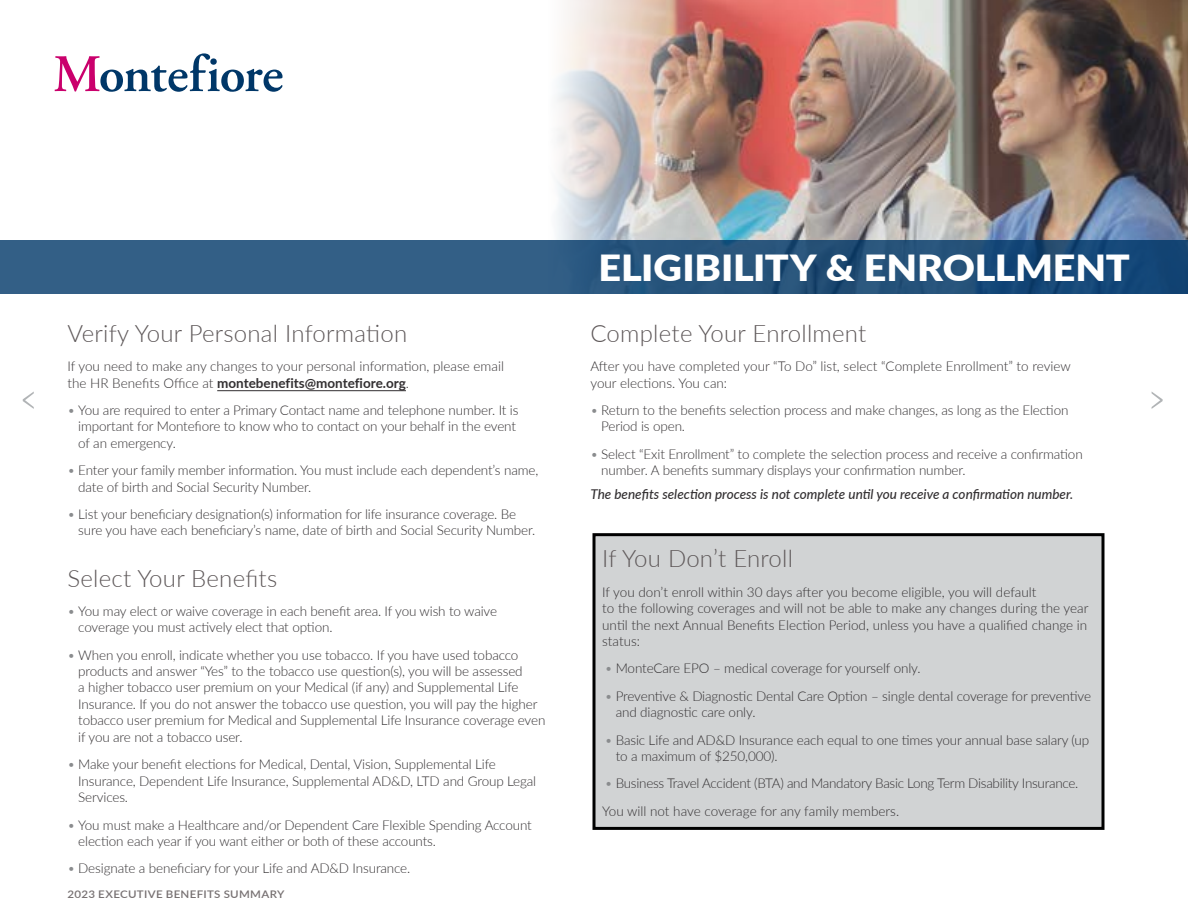
<style>
.page{position:relative;width:1188px;height:918px;background:#fff}
.page>*{position:absolute;margin:0;border:0;box-sizing:border-box;transform-origin:0 0}
.t1{font:900 36px "Lato";letter-spacing:-.005em;color:#fff;scale:1.1 1}
.t2{font:300 24px "Lato";letter-spacing:.01em;color:#5e5859}
.t3{font:300 13.5px/16.5px "Lato";letter-spacing:-.01em;color:#322f31}
.t4{font:italic 500 13.5px "Lato";color:#322f31}
.t5{font:600 10.5px "Lato";letter-spacing:.025em;color:#777172;scale:1.1 1}
.s1{font-weight:700}
.s2{color:#8a8c8e}
</style>
<div class="page">
<svg style="left:23px;top:392px;width:11px;height:17px"></svg>
<svg style="left:1152px;top:392px;width:11px;height:17px"></svg>
<img style="left:921px;top:0;width:267px;height:240px">
<svg style="left:842px;top:0;width:79px;height:240px;background:#a3908c"></svg>
<img style="left:556px;top:0;width:286px;height:240px">
<svg style="left:54px;top:53px;width:229px;height:39px"></svg>
<div style="left:0;top:240px;width:1188px;height:54px;background:linear-gradient(to right,#3b658a,#174774)"></div>
<hr style="left:217px;top:390px;width:189px;height:1px;background:#322f31">
<div style="left:594px;top:535px;width:509px;height:293px;background:#d1d3d4"></div>
<div style="left:592px;top:533px;width:513px;height:297px;border:3px solid #000"></div>
<h2 class="t2" style="left:68px;top:317px;width:341px">Verify Your Personal Information</h2>
<p class="t3" style="left:68px;top:357px;width:438px">If you need to make any changes to your personal information, please email the HR Benefits Office at <span class="s1">montebenefits@montefiore.org</span>.</p>
<p class="t3" style="left:78px;top:401px;width:442px;text-indent:-11px"><span class="s2">•</span> You are required to enter a Primary Contact name and telephone number. It is important for Montefiore to know who to contact on your behalf in the event of an emergency.</p>
<p class="t3" style="left:78px;top:462px;width:462px;text-indent:-11px"><span class="s2">•</span> Enter your family member information. You must include each dependent’s name, date of birth and Social Security Number.</p>
<p class="t3" style="left:78px;top:505px;width:459px;text-indent:-11px"><span class="s2">•</span> List your beneficiary designation(s) information for life insurance coverage. Be sure you have each beneficiary’s name, date of birth and Social Security Number.</p>
<h2 class="t2" style="left:68px;top:561px;width:211px">Select Your Benefits</h2>
<p class="t3" style="left:78px;top:602px;width:420px;text-indent:-11px"><span class="s2">•</span> You may elect or waive coverage in each benefit area. If you wish to waive coverage you must actively elect that option.</p>
<p class="t3" style="left:78px;top:646px;width:469px;text-indent:-11px"><span class="s2">•</span> When you enroll, indicate whether you use tobacco. If you have used tobacco products and answer “Yes” to the tobacco use question(s), you will be assessed<br>a higher tobacco user premium on your Medical (if any) and Supplemental Life Insurance. If you do not answer the tobacco use question, you will pay the higher tobacco user premium for Medical and Supplemental Life Insurance coverage even if you are not a tobacco user.</p>
<p class="t3" style="left:78px;top:756px;width:459px;text-indent:-11px"><span class="s2">•</span> Make your benefit elections for Medical, Dental, Vision, Supplemental Life<br>Insurance, Dependent Life Insurance, Supplemental AD&amp;D, LTD and Group Legal<br>Services.</p>
<p class="t3" style="left:78px;top:816px;width:455px;text-indent:-11px"><span class="s2">•</span> You must make a Healthcare and/or Dependent Care Flexible Spending Account election each year if you want either or both of these accounts.</p>
<p class="t3" style="left:67px;top:860px;width:344px"><span class="s2">•</span> Designate a beneficiary for your Life and AD&amp;D Insurance.</p>
<p class="t5" style="left:68px;top:886px;width:199px">2023 EXECUTIVE BENEFITS SUMMARY</p>
<h1 class="t1" style="left:598px;top:241px;width:485px">ELIGIBILITY &amp; ENROLLMENT</h1>
<h2 class="t2" style="left:590px;top:317px;width:277px">Complete Your Enrollment</h2>
<p class="t3" style="left:590px;top:357px;width:482px">After you have completed your “To Do” list, select “Complete Enrollment” to review your elections. You can:</p>
<p class="t3" style="left:601px;top:401px;width:469px;text-indent:-11px"><span class="s2">•</span> Return to the benefits selection process and make changes, as long as the Election<br>Period is open.</p>
<p class="t3" style="left:601px;top:445px;width:483px;text-indent:-11px"><span class="s2">•</span> Select “Exit Enrollment” to complete the selection process and receive a confirmation number. A benefits summary displays your confirmation number.</p>
<p class="t4" style="left:590px;top:485px;width:484px">The benefits selection process is not complete until you receive a confirmation number.</p>
<h2 class="t2" style="left:602px;top:541px;width:192px">If You Don’t Enroll</h2>
<p class="t3" style="left:602px;top:583px;width:488px">If you don’t enroll within 30 days after you become eligible, you will default<br>to the following coverages and will not be able to make any changes during the year until the next Annual Benefits Election Period, unless you have a qualified change in status:</p>
<p class="t3" style="left:605px;top:660px;width:317px"><span class="s2">•</span> MonteCare EPO – medical coverage for yourself only.</p>
<p class="t3" style="left:616px;top:687px;width:477px;text-indent:-11px"><span class="s2">•</span> Preventive &amp; Diagnostic Dental Care Option – single dental coverage for preventive and diagnostic care only.</p>
<p class="t3" style="left:616px;top:731px;width:475px;text-indent:-11px"><span class="s2">•</span> Basic Life and AD&amp;D Insurance each equal to one times your annual base salary (up to a maximum of $250,000).</p>
<p class="t3" style="left:602px;top:769px;width:478px;line-height:27.3px"><span class="s2">•</span> Business Travel Accident (BTA) and Mandatory Basic Long Term Disability Insurance.<br>You will not have coverage for any family members.</p>
</div>
